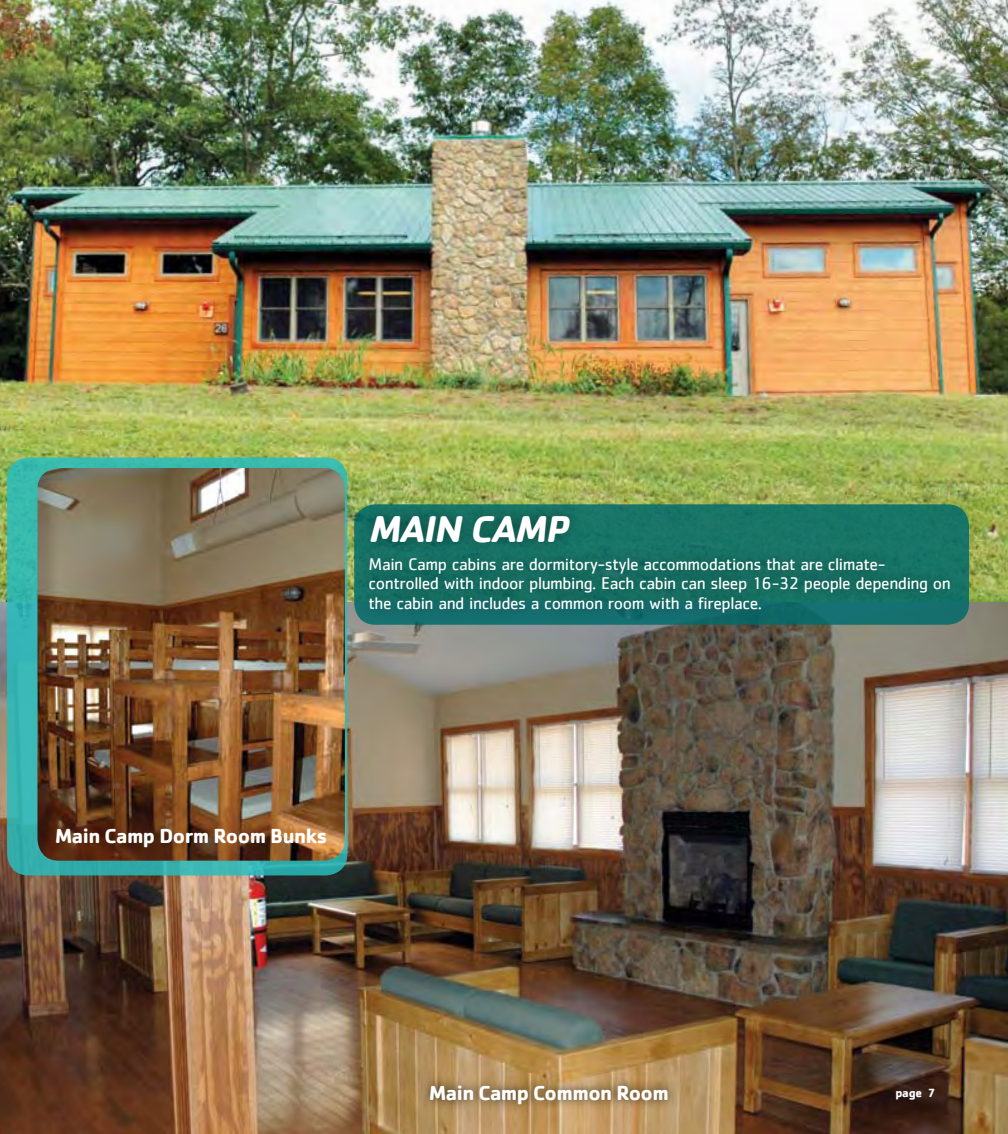
<style>
.page{position:relative;width:1008px;height:1134px;background:#fff}
.page>*{position:absolute;margin:0;border:0;box-sizing:border-box;transform-origin:0 0}
.t1{font:italic 700 38.5px "Cachet";color:#fff}
.t2{font:700 21px "Cachet";letter-spacing:-.025em;color:#fff}
.t3{font:17.5px/19.2px "Cachet";letter-spacing:-.025em;color:#fff}
.t4{font:700 12.25px "Cachet";color:#fff}
</style>
<div class="page">
<img style="left:0;top:0;width:1008px;height:1134px">
<div style="left:355px;top:502px;width:609px;height:123px;background:#000;opacity:.42"></div>
<svg style="left:7px;top:457px;width:340px;height:418px;fill:#37b7ae"></svg>
<img style="left:37px;top:468px;width:308px;height:393px">
<div style="left:420px;top:1075px;width:259px;height:39px;background:#000;opacity:.75"></div>
<h1 class="t1" style="left:369px;top:504px;width:210px">MAIN CAMP</h1>
<p class="t3" style="left:369px;top:554px;width:584px">Main Camp cabins are dormitory-style accommodations that are climate&shy;controlled with indoor plumbing. Each cabin can sleep 16-32 people depending on the cabin and includes a common room with a fireplace.</p>
<p class="t2" style="left:55px;top:822px;width:274px">Main Camp Dorm Room Bunks</p>
<p class="t2" style="left:429px;top:1079px;width:241px">Main Camp Common Room</p>
<p class="t4" style="left:895px;top:1085px;width:42px">page 7</p>
</div>
